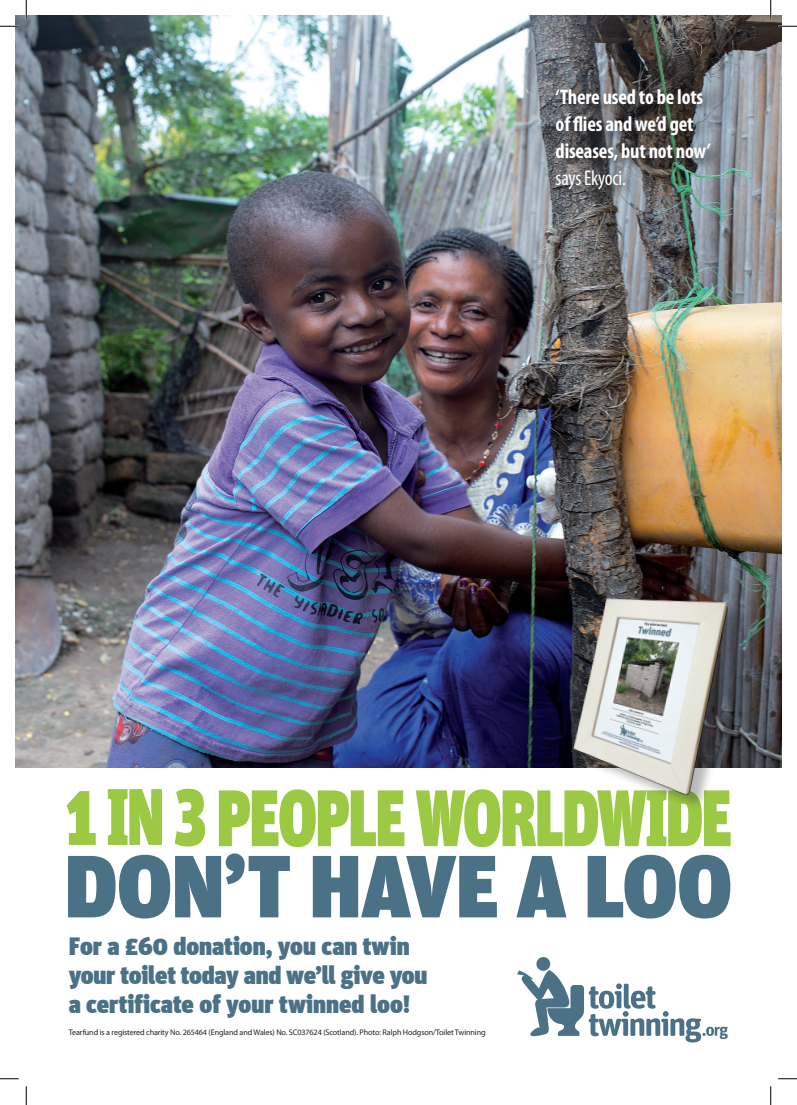
<style>
.page{position:relative;width:797px;height:1105px;background:#fff}
.page>*{position:absolute;margin:0;border:0;box-sizing:border-box;transform-origin:0 0}
.t1{font:900 88.12px "Unit";letter-spacing:-.01em;color:#4b7186}
.t2{font:900 80px "Unit";letter-spacing:-.03em;color:#9bc944;scale:.78 1}
.t3{font:900 25px/28.8px "Unit";color:#4b7186}
.t4{font:700 condensed 21.25px/26.9px "Myriad Pro";letter-spacing:-.01em;color:#fff}
.t5{font:condensed 21.25px "Myriad Pro";letter-spacing:-.01em;color:#fff}
.t6{font:8.12px "Myriad Pro";letter-spacing:-.015em;color:#231f20}
.s1{font-size:83.75px}
</style>
<div class="page">
<svg style="left:517px;top:957px;width:210px;height:85px"></svg>
<img style="left:16px;top:16px;width:765px;height:751px">
<img style="left:552px;top:572px;width:201px;height:235px">
<img style="left:551px;top:81px;width:178px;height:123px">
<svg style="left:0;top:25px;width:19px;height:2px"></svg>
<svg style="left:778px;top:25px;width:19px;height:2px"></svg>
<svg style="left:0;top:1078px;width:19px;height:1px"></svg>
<svg style="left:778px;top:1078px;width:19px;height:1px"></svg>
<svg style="left:25px;top:0;width:2px;height:19px"></svg>
<svg style="left:25px;top:1086px;width:2px;height:19px"></svg>
<svg style="left:770px;top:0;width:1px;height:19px"></svg>
<svg style="left:770px;top:1086px;width:1px;height:19px"></svg>
<p class="t4" style="left:555px;top:83px;width:156px">‘There used to be lots of flies and we’d get diseases, but not now’</p>
<p class="t5" style="left:555px;top:165px;width:72px">says Ekyoci.</p>
<p class="t2" style="left:65px;top:768px;width:856px"><span class="s1">1</span> IN 3 PEOPLE WORLDWIDE</p>
<p class="t1" style="left:64px;top:832px;width:669px">DON’T HAVE A LOO</p>
<p class="t3" style="left:69px;top:932px;width:360px">For a £60 donation, you can twin your toilet today and we’ll give you a certificate of your twinned loo!</p>
<p class="t6" style="left:69px;top:1027px;width:418px">Tearfund is a registered charity No. 265464 (England and Wales) No. SC037624 (Scotland). Photo: Ralph Hodgson/Toilet Twinning</p>
</div>
